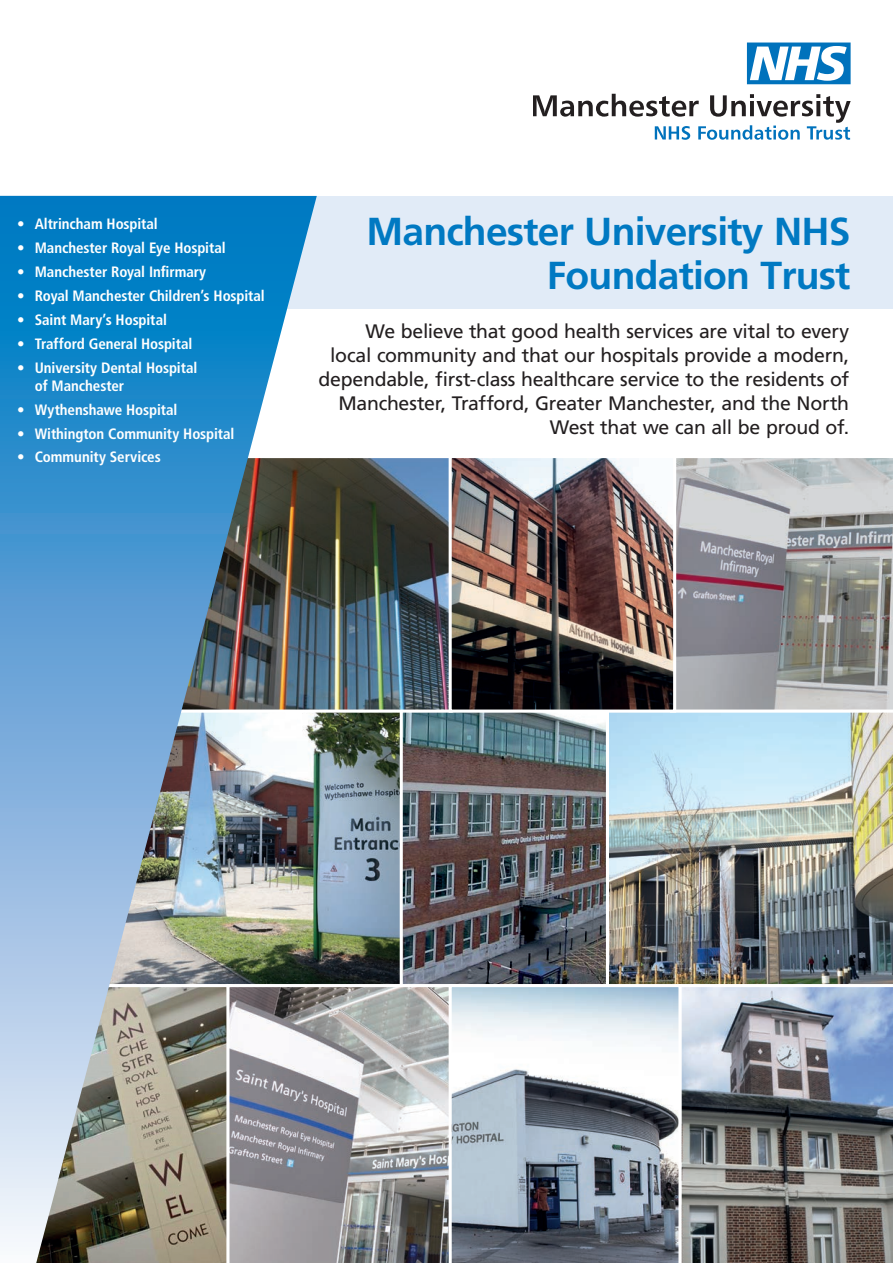
<style>
.page{position:relative;width:893px;height:1263px;background:#fff}
.page>*{position:absolute;margin:0;border:0;box-sizing:border-box;transform-origin:0 0}
.t1{font:700 39px/43.5px "Frutiger";letter-spacing:-.02em;color:#0079c2;text-align:right}
.t2{font:19.5px/24px "Frutiger";letter-spacing:-.015em;color:#231f20;text-align:right}
.t3{font:700 condensed 15px/18px "Frutiger";letter-spacing:-.005em;color:#fff}
</style>
<div class="page">
<div style="left:203px;top:196px;width:690px;height:112px;background:#e1ebf7"></div>
<svg style="left:747px;top:43px;width:103px;height:41px"></svg>
<svg style="left:533px;top:94px;width:317px;height:46px"></svg>
<img style="left:317px;top:713px;width:83px;height:271px">
<img style="left:404px;top:713px;width:202px;height:271px">
<img style="left:609px;top:713px;width:284px;height:271px">
<svg style="left:682px;top:987px;width:211px;height:276px;background:#7e828a"></svg>
<svg style="left:317px;top:987px;width:132px;height:276px;background:#a2a3a4"></svg>
<img style="left:317px;top:459px;width:353px;height:250px">
<svg style="left:670px;top:458px;width:223px;height:255px;background:#a0a0a2"></svg>
<div style="left:449px;top:455px;width:227px;height:258px;border:3px solid #fff"></div>
<img style="left:0;top:196px;width:317px;height:1067px">
<svg style="left:451px;top:987px;width:231px;height:276px"></svg>
<p class="t3" style="left:17px;top:215px;width:142px">• Altrincham Hospital</p>
<p class="t3" style="left:17px;top:239px;width:210px">• Manchester Royal Eye Hospital</p>
<p class="t3" style="left:17px;top:263px;width:191px">• Manchester Royal Infirmary</p>
<p class="t3" style="left:17px;top:287px;width:249px">• Royal Manchester Children’s Hospital</p>
<p class="t3" style="left:17px;top:311px;width:151px">• Saint Mary’s Hospital</p>
<p class="t3" style="left:17px;top:334px;width:177px">• Trafford General Hospital</p>
<p class="t3" style="left:35px;top:358px;width:164px;text-indent:-18px">• University Dental Hospital of Manchester</p>
<p class="t3" style="left:17px;top:400px;width:162px">• Wythenshawe Hospital</p>
<p class="t3" style="left:17px;top:424px;width:219px">• Withington Community Hospital</p>
<p class="t3" style="left:17px;top:448px;width:145px">• Community Services</p>
<p class="t1" style="left:366px;top:210px;width:486px">Manchester University NHS<br>Foundation Trust</p>
<p class="t2" style="left:318px;top:319px;width:532px">We believe that good health services are vital to every<br>local community and that our hospitals provide a modern, dependable, first-class healthcare service to the residents of Manchester, Trafford, Greater Manchester, and the North West that we can all be proud of.</p>
</div>
